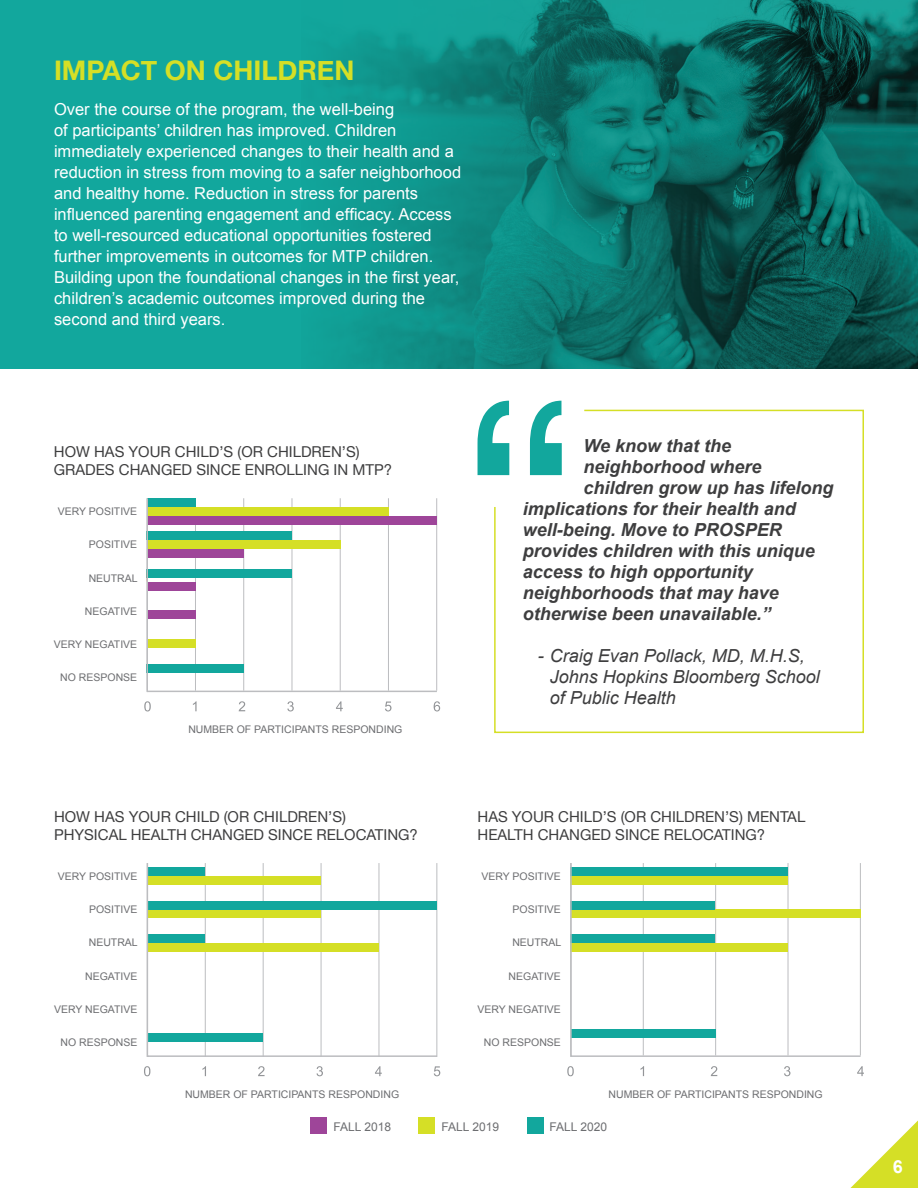
<style>
.page{position:relative;width:918px;height:1188px;background:#fff}
.page>*{position:absolute;margin:0;border:0;box-sizing:border-box;transform-origin:0 0}
.t1{font:700 27px "Helvetica Neue";color:#d5df26}
.t2{font:italic 700 18px "Arial";color:#3e3e3f}
.t3{font:italic 18px/21px "Arial";color:#3e3e3f}
.t4{font:700 18px "Arial";color:#fff}
.t5{font:16.5px/21px "Arial";color:#fff}
.t6{font:15px/18px "Helvetica Neue";color:#3e3e3f}
.t7{font:12px "Arial";color:#6c6d70}
.t8{font:10.5px "Arial";color:#6c6d70}
</style>
<div class="page">
<svg style="left:850px;top:1120px;width:68px;height:68px"></svg>
<div style="left:0;top:0;width:918px;height:368px;background:#12a79d"></div>
<div style="left:310px;top:1118px;width:16px;height:16px;background:#9e4599"></div>
<div style="left:419px;top:1118px;width:16px;height:16px;background:#d5df26"></div>
<div style="left:527px;top:1118px;width:16px;height:16px;background:#12a79d"></div>
<hr style="left:643px;top:863px;width:1px;height:192px;background:#bcbdc0">
<hr style="left:715px;top:863px;width:1px;height:192px;background:#bcbdc0">
<hr style="left:788px;top:863px;width:1px;height:192px;background:#bcbdc0">
<hr style="left:860px;top:863px;width:1px;height:192px;background:#bcbdc0">
<svg style="left:567px;top:1066px;width:7px;height:10px"></svg>
<svg style="left:640px;top:1066px;width:4px;height:10px"></svg>
<svg style="left:711px;top:1066px;width:6px;height:10px"></svg>
<svg style="left:784px;top:1066px;width:6px;height:10px"></svg>
<svg style="left:857px;top:1066px;width:7px;height:10px"></svg>
<div style="left:571px;top:876px;width:217px;height:9px;background:#d5df26"></div>
<div style="left:571px;top:867px;width:217px;height:9px;background:#12a79d"></div>
<div style="left:571px;top:1029px;width:144px;height:8px;background:#12a79d"></div>
<div style="left:571px;top:909px;width:290px;height:9px;background:#d5df26"></div>
<div style="left:571px;top:901px;width:144px;height:8px;background:#12a79d"></div>
<div style="left:571px;top:943px;width:217px;height:8px;background:#d5df26"></div>
<div style="left:571px;top:934px;width:144px;height:9px;background:#12a79d"></div>
<hr style="left:571px;top:1055px;width:290px;height:2px;background:#bcbdc0">
<hr style="left:570px;top:863px;width:2px;height:194px;background:#bcbdc0">
<hr style="left:205px;top:863px;width:1px;height:194px;background:#bcbdc0">
<hr style="left:437px;top:863px;width:1px;height:194px;background:#bcbdc0">
<hr style="left:379px;top:863px;width:1px;height:194px;background:#bcbdc0">
<hr style="left:321px;top:863px;width:1px;height:194px;background:#bcbdc0">
<hr style="left:263px;top:863px;width:1px;height:194px;background:#bcbdc0">
<div style="left:147px;top:876px;width:174px;height:9px;background:#d5df26"></div>
<div style="left:147px;top:867px;width:58px;height:9px;background:#12a79d"></div>
<div style="left:147px;top:1033px;width:116px;height:9px;background:#12a79d"></div>
<div style="left:147px;top:909px;width:174px;height:9px;background:#d5df26"></div>
<div style="left:147px;top:901px;width:290px;height:8px;background:#12a79d"></div>
<div style="left:147px;top:943px;width:232px;height:8px;background:#d5df26"></div>
<div style="left:147px;top:934px;width:58px;height:9px;background:#12a79d"></div>
<svg style="left:144px;top:1066px;width:6px;height:10px"></svg>
<svg style="left:202px;top:1066px;width:4px;height:10px"></svg>
<svg style="left:258px;top:1066px;width:7px;height:10px"></svg>
<svg style="left:317px;top:1066px;width:6px;height:10px"></svg>
<svg style="left:375px;top:1066px;width:7px;height:10px"></svg>
<svg style="left:434px;top:1066px;width:6px;height:10px"></svg>
<hr style="left:147px;top:1055px;width:290px;height:2px;background:#bcbdc0">
<hr style="left:147px;top:863px;width:1px;height:194px;background:#bcbdc0">
<hr style="left:436px;top:498px;width:1px;height:193px;background:#bcbdc0">
<hr style="left:388px;top:498px;width:1px;height:193px;background:#bcbdc0">
<hr style="left:340px;top:498px;width:1px;height:193px;background:#bcbdc0">
<hr style="left:243px;top:498px;width:1px;height:193px;background:#bcbdc0">
<hr style="left:292px;top:498px;width:1px;height:193px;background:#bcbdc0">
<hr style="left:195px;top:498px;width:1px;height:193px;background:#bcbdc0">
<div style="left:147px;top:507px;width:241px;height:9px;background:#d5df26"></div>
<div style="left:147px;top:516px;width:290px;height:9px;background:#9e4599"></div>
<div style="left:147px;top:498px;width:48px;height:9px;background:#12a79d"></div>
<div style="left:147px;top:569px;width:145px;height:9px;background:#12a79d"></div>
<div style="left:147px;top:640px;width:48px;height:8px;background:#d5df26"></div>
<div style="left:146px;top:664px;width:98px;height:9px;background:#12a79d"></div>
<div style="left:147px;top:540px;width:193px;height:9px;background:#d5df26"></div>
<div style="left:147px;top:582px;width:48px;height:8px;background:#9e4599"></div>
<div style="left:147px;top:610px;width:48px;height:9px;background:#9e4599"></div>
<div style="left:147px;top:531px;width:145px;height:9px;background:#12a79d"></div>
<div style="left:147px;top:549px;width:97px;height:9px;background:#9e4599"></div>
<svg style="left:144px;top:701px;width:7px;height:10px"></svg>
<svg style="left:193px;top:701px;width:4px;height:10px"></svg>
<svg style="left:239px;top:701px;width:6px;height:10px"></svg>
<svg style="left:287px;top:701px;width:7px;height:10px"></svg>
<svg style="left:336px;top:701px;width:7px;height:10px"></svg>
<svg style="left:385px;top:702px;width:7px;height:9px"></svg>
<svg style="left:434px;top:701px;width:6px;height:10px"></svg>
<hr style="left:147px;top:691px;width:290px;height:1px;background:#bcbdc0">
<hr style="left:146px;top:498px;width:2px;height:194px;background:#bcbdc0">
<svg style="left:478px;top:401px;width:84px;height:74px"></svg>
<svg style="left:493px;top:409px;width:371px;height:325px"></svg>
<img style="left:326px;top:0;width:592px;height:368px">
<p class="t1" style="left:54px;top:50px;width:302px">IMPACT ON CHILDREN</p>
<p class="t5" style="left:54px;top:99px;width:409px">Over the course of the program, the well-being<br>of participants’ children has improved. Children immediately experienced changes to their health and a reduction in stress from moving to a safer neighborhood and healthy home. Reduction in stress for parents influenced parenting engagement and efficacy. Access to well-resourced educational opportunities fostered further improvements in outcomes for MTP children.<br>Building upon the foundational changes in the first year, children’s academic outcomes improved during the second and third years.</p>
<p class="t6" style="left:54px;top:444px;width:340px">HOW HAS YOUR CHILD’S (OR CHILDREN’S)<br>GRADES CHANGED SINCE ENROLLING IN MTP?</p>
<p class="t8" style="left:58px;top:505px;width:81px">VERY POSITIVE</p>
<p class="t8" style="left:89px;top:538px;width:50px">POSITIVE</p>
<p class="t8" style="left:89px;top:571px;width:51px">NEUTRAL</p>
<p class="t8" style="left:85px;top:604px;width:54px">NEGATIVE</p>
<p class="t8" style="left:54px;top:637px;width:85px">VERY NEGATIVE</p>
<p class="t8" style="left:60px;top:670px;width:79px">NO RESPONSE</p>
<p class="t8" style="left:188px;top:723px;width:216px">NUMBER OF PARTICIPANTS RESPONDING</p>
<p class="t6" style="left:54px;top:809px;width:365px">HOW HAS YOUR CHILD (OR CHILDREN’S)<br>PHYSICAL HEALTH CHANGED SINCE RELOCATING?</p>
<p class="t8" style="left:58px;top:870px;width:81px">VERY POSITIVE</p>
<p class="t8" style="left:89px;top:903px;width:50px">POSITIVE</p>
<p class="t8" style="left:89px;top:936px;width:51px">NEUTRAL</p>
<p class="t8" style="left:85px;top:969px;width:54px">NEGATIVE</p>
<p class="t8" style="left:54px;top:1002px;width:85px">VERY NEGATIVE</p>
<p class="t8" style="left:60px;top:1035px;width:79px">NO RESPONSE</p>
<p class="t8" style="left:185px;top:1087px;width:216px">NUMBER OF PARTICIPANTS RESPONDING</p>
<p class="t2" style="left:583px;top:434px;width:149px">We know that the</p>
<p class="t2" style="left:583px;top:455px;width:180px">neighborhood where</p>
<p class="t2" style="left:583px;top:476px;width:252px">children grow up has lifelong</p>
<p class="t2" style="left:523px;top:497px;width:275px">implications for their health and</p>
<p class="t2" style="left:523px;top:518px;width:261px">well-being. Move to PROSPER</p>
<p class="t2" style="left:523px;top:539px;width:294px">provides children with this unique</p>
<p class="t2" style="left:523px;top:560px;width:232px">access to high opportunity</p>
<p class="t2" style="left:523px;top:581px;width:258px">neighborhoods that may have</p>
<p class="t2" style="left:523px;top:602px;width:250px">otherwise been unavailable.”</p>
<p class="t3" style="left:550px;top:645px;width:272px;text-indent:-12px">- Craig Evan Pollack, MD, M.H.S,<br>Johns Hopkins Bloomberg School of Public Health</p>
<p class="t6" style="left:478px;top:809px;width:329px">HAS YOUR CHILD’S (OR CHILDREN’S) MENTAL<br>HEALTH CHANGED SINCE RELOCATING?</p>
<p class="t8" style="left:481px;top:870px;width:81px">VERY POSITIVE</p>
<p class="t8" style="left:513px;top:903px;width:50px">POSITIVE</p>
<p class="t8" style="left:512px;top:936px;width:51px">NEUTRAL</p>
<p class="t8" style="left:509px;top:969px;width:54px">NEGATIVE</p>
<p class="t8" style="left:478px;top:1002px;width:85px">VERY NEGATIVE</p>
<p class="t8" style="left:484px;top:1035px;width:79px">NO RESPONSE</p>
<p class="t8" style="left:609px;top:1087px;width:216px">NUMBER OF PARTICIPANTS RESPONDING</p>
<p class="t7" style="left:333px;top:1119px;width:59px">FALL 2018</p>
<p class="t7" style="left:441px;top:1119px;width:59px">FALL 2019</p>
<p class="t7" style="left:549px;top:1119px;width:59px">FALL 2020</p>
<p class="t4" style="left:893px;top:1155px;width:12px">6</p>
</div>
